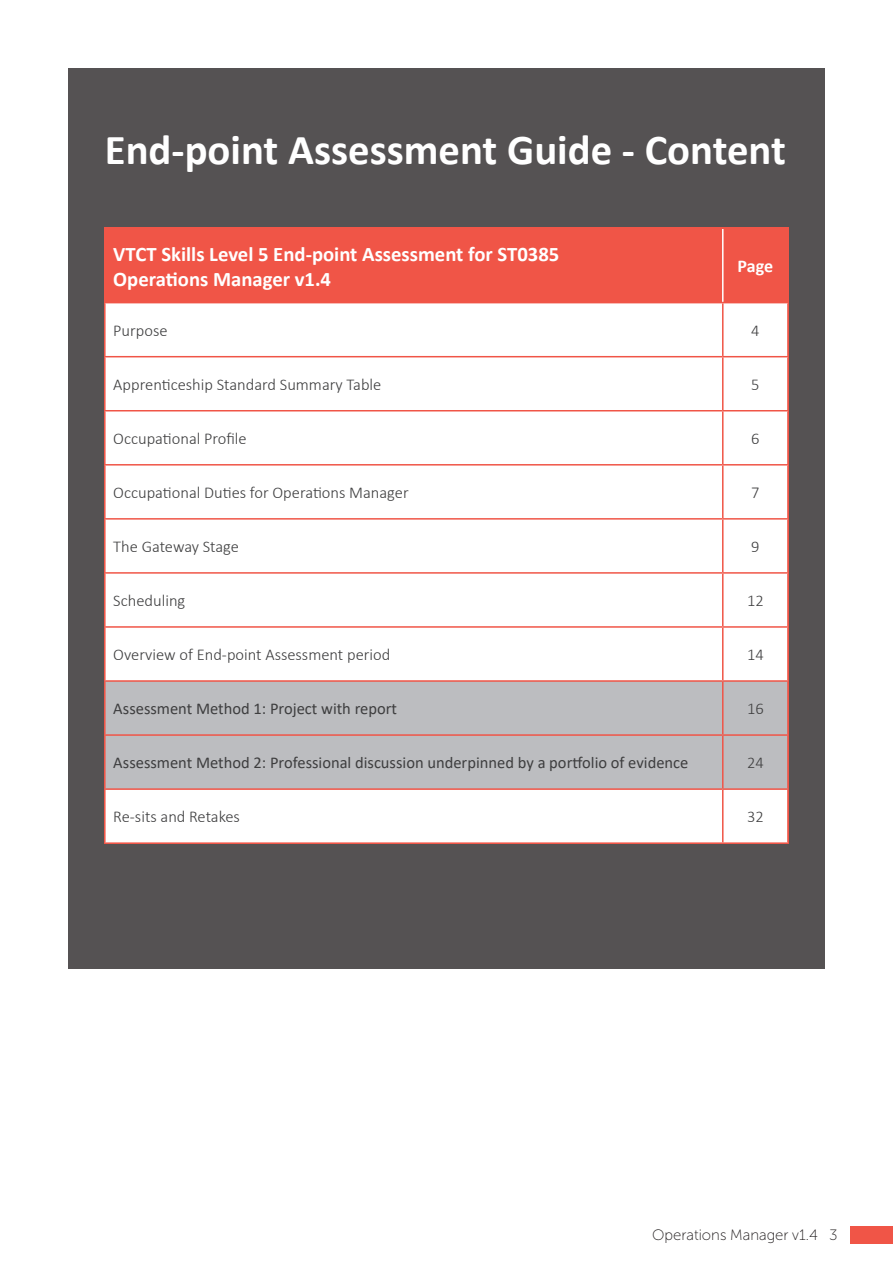
<style>
.page{position:relative;width:893px;height:1263px;background:#fff}
.page>*{position:absolute;margin:0;border:0;box-sizing:border-box;transform-origin:0 0}
.t1{font:700 42.75px "Calibri";color:#fff}
.t2{font:700 20.7px/24.9px "Calibri";color:#fff}
.t3{font:700 18px "Calibri";color:#fff}
.body_text{font:300 16.5px "Calibri";color:#3e3e3f}
.body_text-2{font:16.5px "Calibri";color:#3e3e3f}
.t4{font:15px "Museo Sans Cyrl 100";color:#231f20}
</style>
<div class="page">
<div style="left:68px;top:68px;width:757px;height:900px;background:#555253"></div>
<div style="left:106px;top:229px;width:681px;height:73px;background:#f05547"></div>
<div style="left:106px;top:303px;width:681px;height:539px;background:#fff"></div>
<div style="left:106px;top:682px;width:681px;height:106px;background:#bcbdc0"></div>
<hr style="left:722px;top:229px;width:1px;height:73px;background:#fff">
<hr style="left:104px;top:229px;width:2px;height:73px;background:#f05547">
<hr style="left:104px;top:227px;width:619px;height:2px;background:#f05547">
<hr style="left:723px;top:227px;width:66px;height:2px;background:#f05547">
<hr style="left:787px;top:229px;width:2px;height:73px;background:#f05547">
<hr style="left:104px;top:303px;width:2px;height:53px;background:#f05547">
<hr style="left:104px;top:302px;width:619px;height:1px;background:#f05547">
<hr style="left:722px;top:303px;width:1px;height:53px;background:#f05547">
<hr style="left:723px;top:302px;width:66px;height:1px;background:#f05547">
<hr style="left:787px;top:303px;width:2px;height:53px;background:#f05547">
<hr style="left:104px;top:357px;width:2px;height:53px;background:#f05547">
<hr style="left:104px;top:356px;width:619px;height:1px;background:#f05547">
<hr style="left:722px;top:357px;width:1px;height:53px;background:#f05547">
<hr style="left:723px;top:356px;width:66px;height:1px;background:#f05547">
<hr style="left:787px;top:357px;width:2px;height:53px;background:#f05547">
<hr style="left:104px;top:411px;width:2px;height:53px;background:#f05547">
<hr style="left:104px;top:410px;width:619px;height:1px;background:#f05547">
<hr style="left:722px;top:411px;width:1px;height:53px;background:#f05547">
<hr style="left:723px;top:410px;width:66px;height:1px;background:#f05547">
<hr style="left:787px;top:411px;width:2px;height:53px;background:#f05547">
<hr style="left:104px;top:465px;width:2px;height:53px;background:#f05547">
<hr style="left:104px;top:464px;width:619px;height:1px;background:#f05547">
<hr style="left:722px;top:465px;width:1px;height:53px;background:#f05547">
<hr style="left:723px;top:464px;width:66px;height:1px;background:#f05547">
<hr style="left:787px;top:465px;width:2px;height:53px;background:#f05547">
<hr style="left:104px;top:520px;width:2px;height:52px;background:#f05547">
<hr style="left:104px;top:518px;width:619px;height:2px;background:#f05547">
<hr style="left:722px;top:520px;width:1px;height:52px;background:#f05547">
<hr style="left:723px;top:518px;width:66px;height:2px;background:#f05547">
<hr style="left:787px;top:520px;width:2px;height:52px;background:#f05547">
<hr style="left:104px;top:574px;width:2px;height:52px;background:#f05547">
<hr style="left:104px;top:572px;width:619px;height:2px;background:#f05547">
<hr style="left:722px;top:574px;width:1px;height:52px;background:#f05547">
<hr style="left:723px;top:572px;width:66px;height:2px;background:#f05547">
<hr style="left:787px;top:574px;width:2px;height:52px;background:#f05547">
<hr style="left:104px;top:628px;width:2px;height:52px;background:#f05547">
<hr style="left:104px;top:626px;width:619px;height:2px;background:#f05547">
<hr style="left:722px;top:628px;width:1px;height:52px;background:#f05547">
<hr style="left:723px;top:626px;width:66px;height:2px;background:#f05547">
<hr style="left:787px;top:628px;width:2px;height:52px;background:#f05547">
<hr style="left:104px;top:682px;width:2px;height:52px;background:#f05547">
<hr style="left:104px;top:680px;width:619px;height:2px;background:#f05547">
<hr style="left:722px;top:682px;width:1px;height:52px;background:#f05547">
<hr style="left:723px;top:680px;width:66px;height:2px;background:#f05547">
<hr style="left:787px;top:682px;width:2px;height:52px;background:#f05547">
<hr style="left:104px;top:736px;width:2px;height:52px;background:#f05547">
<hr style="left:104px;top:734px;width:619px;height:2px;background:#f05547">
<hr style="left:722px;top:736px;width:1px;height:52px;background:#f05547">
<hr style="left:723px;top:734px;width:66px;height:2px;background:#f05547">
<hr style="left:787px;top:736px;width:2px;height:52px;background:#f05547">
<hr style="left:104px;top:790px;width:2px;height:52px;background:#f05547">
<hr style="left:104px;top:788px;width:619px;height:2px;background:#f05547">
<hr style="left:104px;top:842px;width:619px;height:2px;background:#f05547">
<hr style="left:722px;top:790px;width:1px;height:52px;background:#f05547">
<hr style="left:723px;top:788px;width:66px;height:2px;background:#f05547">
<hr style="left:787px;top:790px;width:2px;height:52px;background:#f05547">
<hr style="left:723px;top:842px;width:66px;height:2px;background:#f05547">
<div style="left:850px;top:1227px;width:43px;height:17px;background:#f05547"></div>
<p class="t1" style="left:105px;top:119px;width:683px">End-point Assessment Guide - Content</p>
<p class="t2" style="left:113px;top:241px;width:447px">VTCT Skills Level 5 End-point Assessment for ST0385<br>Operations Manager v1.4</p>
<p class="t3" style="left:738px;top:253px;width:37px">Page</p>
<p class="body_text" style="left:113px;top:320px;width:56px">Purpose</p>
<p class="body_text" style="left:751px;top:320px;width:10px">4</p>
<p class="body_text" style="left:113px;top:374px;width:270px">Apprenticeship Standard Summary Table</p>
<p class="body_text" style="left:751px;top:374px;width:10px">5</p>
<p class="body_text" style="left:113px;top:428px;width:135px">Occupational Profile</p>
<p class="body_text" style="left:751px;top:428px;width:10px">6</p>
<p class="body_text" style="left:113px;top:482px;width:297px">Occupational Duties for Operations Manager</p>
<p class="body_text" style="left:751px;top:482px;width:10px">7</p>
<p class="body_text" style="left:113px;top:536px;width:127px">The Gateway Stage</p>
<p class="body_text" style="left:751px;top:536px;width:10px">9</p>
<p class="body_text" style="left:113px;top:590px;width:73px">Scheduling</p>
<p class="body_text" style="left:747px;top:590px;width:18px">12</p>
<p class="body_text" style="left:113px;top:644px;width:279px">Overview of End-point Assessment period</p>
<p class="body_text" style="left:747px;top:644px;width:18px">14</p>
<p class="body_text-2" style="left:113px;top:697px;width:285px">Assessment Method 1: Project with report</p>
<p class="body_text" style="left:747px;top:698px;width:18px">16</p>
<p class="body_text-2" style="left:113px;top:751px;width:577px">Assessment Method 2: Professional discussion underpinned by a portfolio of evidence</p>
<p class="body_text" style="left:747px;top:752px;width:18px">24</p>
<p class="body_text" style="left:113px;top:807px;width:128px">Re-sits and Retakes</p>
<p class="body_text" style="left:747px;top:807px;width:18px">32</p>
<p class="t4" style="left:652px;top:1226px;width:167px">Operations Manager v1.4</p>
<p class="t4" style="left:829px;top:1227px;width:10px">3</p>
</div>
